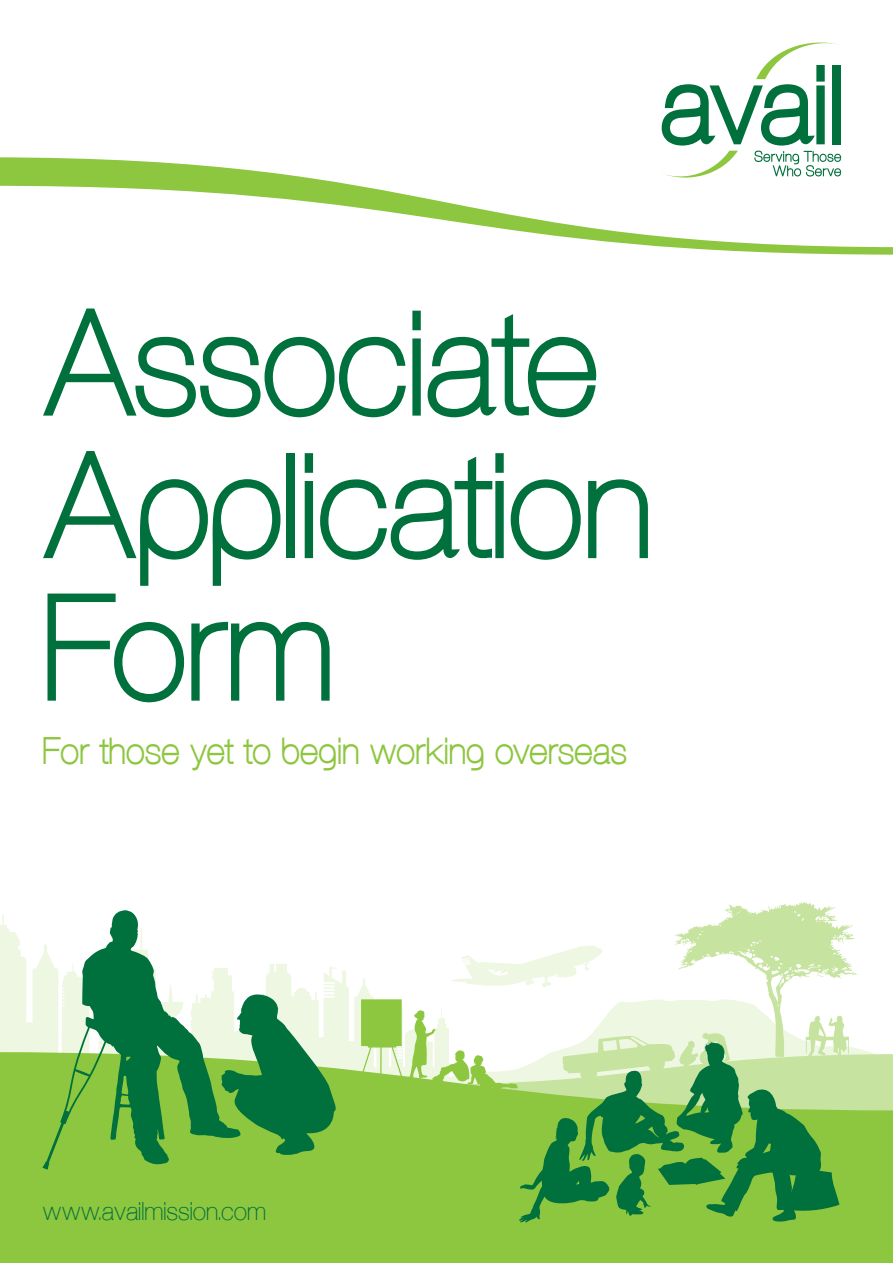
<style>
.page{position:relative;width:893px;height:1263px;background:#fff}
.page>*{position:absolute;margin:0;border:0;box-sizing:border-box;transform-origin:0 0}
.t1{font:700 150px/142.5px "Aovel Sans";letter-spacing:-.015em;color:#00703c}
.t2{font:700 37.5px "Aovel Sans";letter-spacing:-.01em;color:#8dc63f}
.t3{font:25.5px "Aovel Sans";color:#00703c}
</style>
<div class="page">
<svg style="left:0;top:914px;width:360px;height:138px;fill:#eef7e2"></svg>
<div style="left:0;top:1052px;width:893px;height:211px;background:#8dc63f"></div>
<svg style="left:42px;top:910px;width:297px;height:259px"></svg>
<svg style="left:360px;top:902px;width:498px;height:321px"></svg>
<svg style="left:661px;top:42px;width:180px;height:115px"></svg>
<svg style="left:0;top:157px;width:893px;height:98px"></svg>
<h1 class="t1" style="left:43px;top:290px;width:613px">Associate<br>Application<br>Form</h1>
<p class="t2" style="left:43px;top:729px;width:586px">For those yet to begin working overseas</p>
<p class="t3" style="left:43px;top:1197px;width:225px">www.availmission.com</p>
</div>
